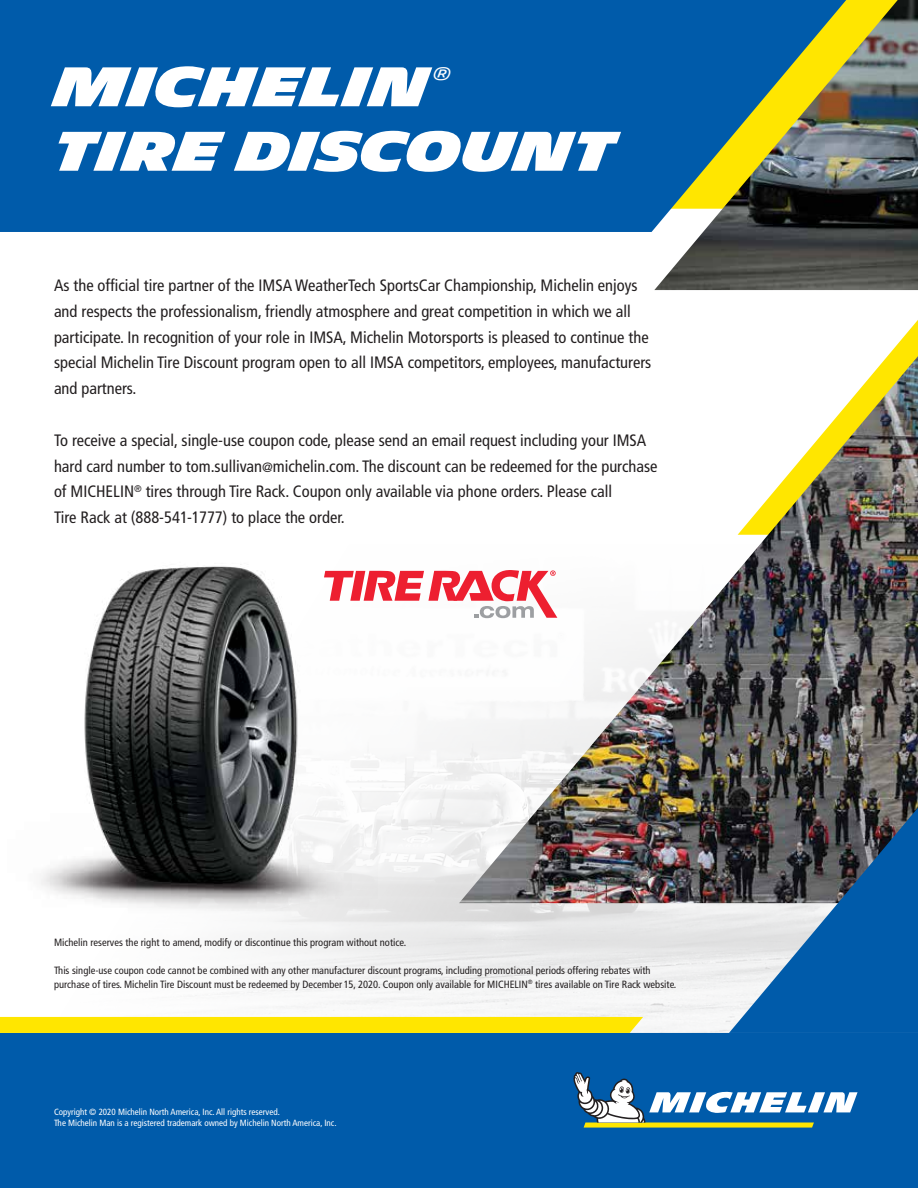
<style>
.page{position:relative;width:918px;height:1188px;background:#fff}
.page>*{position:absolute;margin:0;border:0;box-sizing:border-box;transform-origin:0 0}
.t1{font:900 54px "Michelin";color:#fff}
.t2{font:17.55px "Michelin";color:#fff}
.t3{font:condensed 16.5px/25.8px "Frutiger LT Std";color:#231f20}
.t4{font:condensed 10.5px/13.8px "Frutiger LT Std";color:#231f20}
.t5{font:condensed 9px/10.8px "Frutiger LT Std";color:#fff}
.s1{font-size:13.5px}
</style>
<div class="page">
<svg style="left:887px;top:320px;width:31px;height:36px"></svg>
<img style="left:459px;top:356px;width:459px;height:547px">
<div style="left:0;top:1033px;width:918px;height:155px;background:#005baa"></div>
<svg style="left:388px;top:570px;width:169px;height:48px"></svg>
<img style="left:28px;top:564px;width:360px;height:358px">
<svg style="left:573px;top:1072px;width:285px;height:56px"></svg>
<div style="left:0;top:0;width:654px;height:232px;background:#005baa"></div>
<svg style="left:729px;top:808px;width:189px;height:225px;background:#3e6a93"></svg>
<img style="left:654px;top:0;width:264px;height:290px">
<svg style="left:0;top:1017px;width:643px;height:16px;background:#fee603"></svg>
<h1 class="t1" style="left:54px;top:55px;width:376px">MICHELIN</h1>
<p class="t2" style="left:433px;top:63px;width:20px">®</p>
<h1 class="t1" style="left:54px;top:120px;width:563px">TIRE DISCOUNT</h1>
<p class="t3" style="left:54px;top:273px;width:599px">As the official tire partner of the IMSA WeatherTech SportsCar Championship, Michelin enjoys and respects the professionalism, friendly atmosphere and great competition in which we all participate. In recognition of your role in IMSA, Michelin Motorsports is pleased to continue the special Michelin Tire Discount program open to all IMSA competitors, employees, manufacturers and partners.</p>
<p class="t3" style="left:54px;top:427px;width:605px">To receive a special, single-use coupon code, please send an email request including your IMSA hard card number to tom.sullivan<span class="s1">@</span>michelin.com. The discount can be redeemed for the purchase of MICHELIN<sup>®</sup> tires through Tire Rack. Coupon only available via phone orders. Please call<br>Tire Rack at (888-541-1777) to place the order.</p>
<p class="t4" style="left:54px;top:936px;width:354px">Michelin reserves the right to amend, modify or discontinue this program without notice.</p>
<p class="t4" style="left:54px;top:964px;width:624px">This single-use coupon code cannot be combined with any other manufacturer discount programs, including promotional periods offering rebates with purchase of tires. Michelin Tire Discount must be redeemed by December 15, 2020. Coupon only available for MICHELIN<sup>®</sup> tires available on Tire Rack website.</p>
<p class="t5" style="left:54px;top:1106px;width:284px">Copyright © 2020 Michelin North America, Inc. All rights reserved.<br>The Michelin Man is a registered trademark owned by Michelin North America, Inc.</p>
</div>
